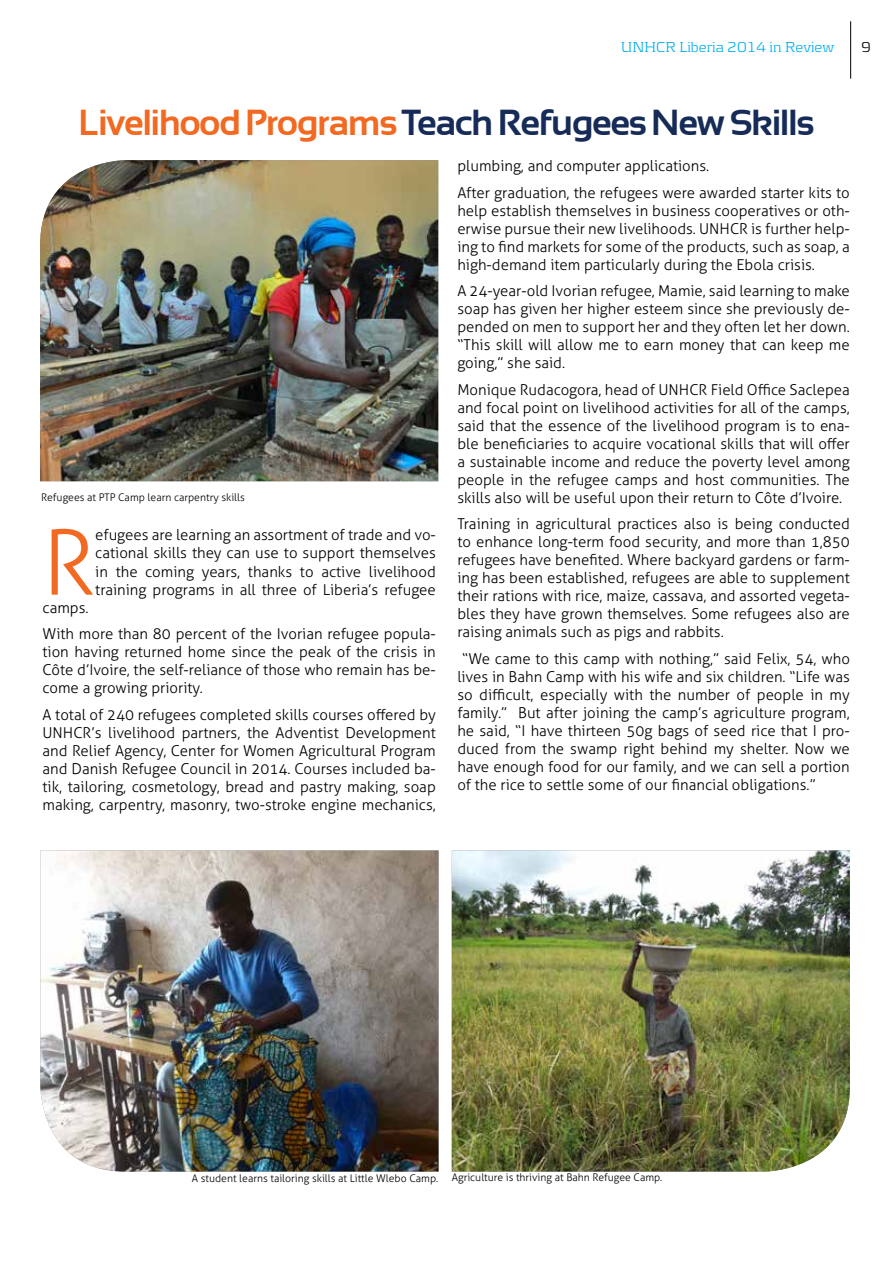
<style>
.page{position:relative;width:893px;height:1263px;background:#fff}
.page>*{position:absolute;margin:0;border:0;box-sizing:border-box;transform-origin:0 0}
.t1{font:300 89.85px "Aller";color:#f26921}
.t2{font:700 36px "Sansation";letter-spacing:-.025em;color:#162b57}
.t3{font:300 15px/18px "Aller";color:#000;text-align:justify}
.t4{font:300 15px "Kontrapunkt";color:#00aeef}
.t5{font:300 15px "Kontrapunkt";color:#000}
.t6{font:300 10.5px "Aller";color:#000}
.s1{color:#f26921}
</style>
<div class="page">
<img style="left:40px;top:160px;width:398px;height:321px">
<img style="left:452px;top:850px;width:398px;height:321px">
<img style="left:40px;top:850px;width:398px;height:321px">
<hr style="left:850px;top:21px;width:1px;height:58px;background:#000">
<p class="t4" style="left:621px;top:38px;width:215px">UNHCR Liberia 2014 in Review</p>
<p class="t5" style="left:861px;top:38px;width:11px">9</p>
<h2 class="t2" style="left:78px;top:102px;width:738px"><span class="s1">Livelihood Programs</span> Teach Refugees New Skills</h2>
<p class="t6" style="left:41px;top:491px;width:205px">Refugees at PTP Camp learn carpentry skills</p>
<h1 class="t1" style="left:43px;top:509px;width:54px">R</h1>
<p class="t3" style="left:95px;top:526px;width:342px">efugees are learning an assortment of trade and vo&shy;cational skills they can use to support themselves in the coming years, thanks to active livelihood training programs in all three of Liberia’s refugee</p>
<p class="t3" style="left:43px;top:594px;width:395px;line-height:26.5px">camps.<br>With more than 80 percent of the Ivorian refugee popula-</p>
<p class="t3" style="left:43px;top:643px;width:395px">tion having returned home since the peak of the crisis in Côte d’Ivoire, the self-reliance of those who remain has be&shy;come a growing priority.</p>
<p class="t3" style="left:43px;top:705px;width:395px">A total of 240 refugees completed skills courses offered by UNHCR’s livelihood partners, the Adventist Development and Relief Agency, Center for Women Agricultural Program and Danish Refugee Council in 2014. Courses included ba&shy;tik, tailoring, cosmetology, bread and pastry making, soap making, carpentry, masonry, two-stroke engine mechanics,</p>
<p class="t3" style="left:457px;top:153px;width:394px;line-height:26.5px">plumbing, and computer applications.<br>After graduation, the refugees were awarded starter kits to</p>
<p class="t3" style="left:457px;top:201px;width:394px">help establish themselves in business cooperatives or oth&shy;erwise pursue their new livelihoods. UNHCR is further help&shy;ing to find markets for some of the products, such as soap, a high-demand item particularly during the Ebola crisis.</p>
<p class="t3" style="left:457px;top:282px;width:394px">A 24-year-old Ivorian refugee, Mamie, said learning to make soap has given her higher esteem since she previously de&shy;pended on men to support her and they often let her down. “This skill will allow me to earn money that can keep me going,” she said.</p>
<p class="t3" style="left:457px;top:380px;width:394px">Monique Rudacogora, head of UNHCR Field Office Saclepea and focal point on livelihood activities for all of the camps, said that the essence of the livelihood program is to ena&shy;ble beneficiaries to acquire vocational skills that will offer a sustainable income and reduce the poverty level among people in the refugee camps and host communities. The skills also will be useful upon their return to Côte d’Ivoire.</p>
<p class="t3" style="left:457px;top:515px;width:394px">Training in agricultural practices also is being conducted to enhance long-term food security, and more than 1,850 refugees have benefited. Where backyard gardens or farm&shy;ing has been established, refugees are able to supplement their rations with rice, maize, cassava, and assorted vegeta&shy;bles they have grown themselves. Some refugees also are raising animals such as pigs and rabbits.</p>
<p class="t3" style="left:457px;top:649px;width:394px;text-indent:5px">“We came to this camp with nothing,” said Felix, 54, who lives in Bahn Camp with his wife and six children. “Life was so difficult, especially with the number of people in my family.” But after joining the camp’s agriculture program, he said, “I have thirteen 50g bags of seed rice that I pro&shy;duced from the swamp right behind my shelter. Now we have enough food for our family, and we can sell a portion of the rice to settle some of our financial obligations.”</p>
<p class="t6" style="left:192px;top:1172px;width:248px">A student learns tailoring skills at Little Wlebo Camp.</p>
<p class="t6" style="left:452px;top:1171px;width:212px">Agriculture is thriving at Bahn Refugee Camp.</p>
</div>
